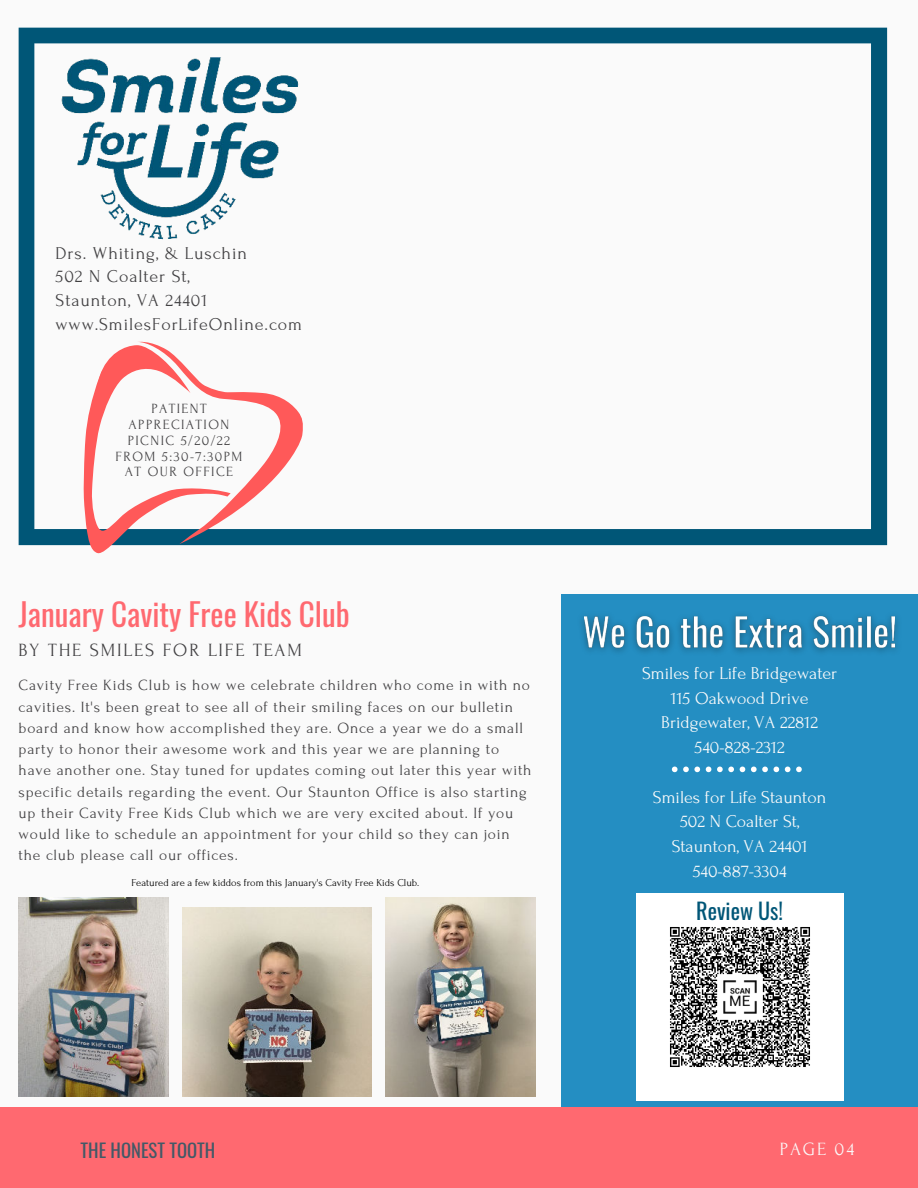
<style>
.page{position:relative;width:918px;height:1188px;background:#fafafa}
.page>*{position:absolute;margin:0;border:0;box-sizing:border-box;transform-origin:0 0}
.t1{font:31.2px "Oswald";color:#ff6970}
.t2{font:22.2px "Oswald";color:#005677}
.t3{font:18.6px "Forum";letter-spacing:.1em;color:#414042}
.t4{font:18.6px "Oswald";color:#435967}
.t5{font:18.6px "Forum";letter-spacing:.1em;color:#fafafa}
.t6{font:18px/24.8px "Forum";color:#fafafa;text-align:center}
.t7{font:18px/23.7px "Forum";letter-spacing:.05em;color:#414042}
.t8{font:15.6px/21.1px "Forum";letter-spacing:.05em;color:#414042}
.t9{font:14.1px/15.8px "Forum";letter-spacing:.1em;color:#414042;text-align:center}
.t10{font:10.5px "Forum";color:#000}
</style>
<div class="page">
<div style="left:561px;top:594px;width:357px;height:513px;background:#248ec2"></div>
<div style="left:0;top:1107px;width:918px;height:81px;background:#ff6970"></div>
<img style="left:636px;top:893px;width:207px;height:207px">
<img style="left:19px;top:897px;width:149px;height:199px">
<img style="left:182px;top:907px;width:189px;height:189px">
<img style="left:386px;top:897px;width:149px;height:199px">
<svg style="left:19px;top:28px;width:868px;height:517px"></svg>
<svg style="left:672px;top:767px;width:130px;height:5px"></svg>
<img style="left:581px;top:614px;width:317px;height:39px">
<svg style="left:83px;top:340px;width:221px;height:214px"></svg>
<p class="t7" style="left:56px;top:241px;width:248px">Drs. Whiting, &amp; Luschin<br>502 N Coalter St,<br>Staunton, VA 24401 www.SmilesForLifeOnline.com</p>
<p class="t9" style="left:116px;top:401px;width:128px">PATIENT<br>APPRECIATION<br>PICNIC 5/20/22<br>FROM 5:30-7:30PM<br>AT OUR OFFICE</p>
<h1 class="t1" style="left:19px;top:586px;width:333px">January Cavity Free Kids Club</h1>
<p class="t3" style="left:19px;top:641px;width:285px">BY THE SMILES FOR LIFE TEAM</p>
<p class="t8" style="left:19px;top:675px;width:514px">Cavity Free Kids Club is how we celebrate children who come in with no cavities. It's been great to see all of their smiling faces on our bulletin board and know how accomplished they are. Once a year we do a small party to honor their awesome work and this year we are planning to have another one. Stay tuned for updates coming out later this year with specific details regarding the event. Our Staunton Office is also starting up their Cavity Free Kids Club which we are very excited about. If you would like to schedule an appointment for your child so they can join the club please call our offices.</p>
<p class="t10" style="left:131px;top:877px;width:289px">Featured are a few kiddos from this January's Cavity Free Kids Club.</p>
<p class="t6" style="left:642px;top:661px;width:197px">Smiles for Life Bridgewater<br>115 Oakwood Drive<br>Bridgewater, VA 22812<br>540-828-2312</p>
<p class="t6" style="left:653px;top:785px;width:175px">Smiles for Life Staunton<br>502 N Coalter St,<br>Staunton, VA 24401<br>540-887-3304</p>
<h2 class="t2" style="left:696px;top:891px;width:88px">Review Us!</h2>
<p class="t4" style="left:81px;top:1134px;width:136px">THE HONEST TOOTH</p>
<p class="t5" style="left:780px;top:1139px;width:76px">PAGE 04</p>
</div>
